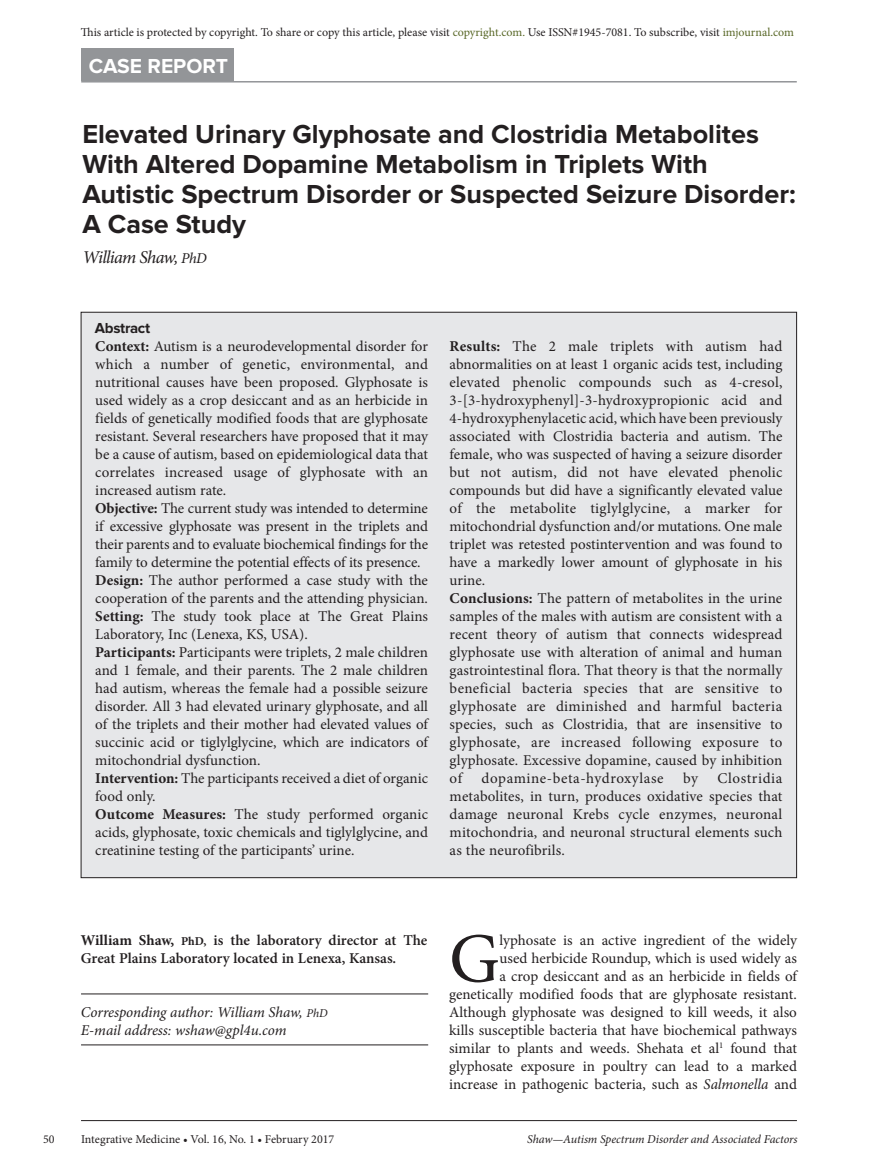
<style>
.page{position:relative;width:878px;height:1175px;background:#fff}
.page>*{position:absolute;margin:0;border:0;box-sizing:border-box;transform-origin:0 0}
.t1{font:70.35px "Minion Pro";color:#231f20}
.t2{font:700 27px/30px "Proxima Nova";color:#231f20}
.t3{font:700 21px "Proxima Nova";color:#fff}
.t4{font:italic 18px "Minion Pro";letter-spacing:-.035em;color:#231f20}
.Normal_No_Indent{font:15px/18px "Minion Pro";color:#231f20;text-align:justify}
.Normal_No_Indent-2{font:600 15px/18px "Minion Pro";color:#231f20}
.t5{font:italic 15px "Minion Pro";letter-spacing:-.01em;color:#231f20}
.Normal_No_Indent-3{font:15px "Minion Pro";letter-spacing:.04em;color:#231f20}
.t6{font:700 15px "Proxima Nova";letter-spacing:-.02em;color:#231f20}
.t7{font:12px "Minion Pro";color:#231f20}
.t8{font:italic 12px "Minion Pro";letter-spacing:-.005em;color:#231f20}
.s1{color:#586726}
.s2{font-size:15px}
.s3{font-weight:700}
.s4{font-weight:700;font-size:12px}
.s5{font-size:12px}
.s6{font-style:italic}
</style>
<div class="page">
<hr style="left:81px;top:1120px;width:715px;height:1px;background:#231f20">
<hr style="left:81px;top:81px;width:715px;height:1px;background:#939598">
<div style="left:81px;top:48px;width:153px;height:33px;background:#939598"></div>
<div style="left:81px;top:312px;width:715px;height:565px;background:#e6e7e9"></div>
<hr style="left:81px;top:993px;width:347px;height:1px;background:#231f20">
<hr style="left:81px;top:1044px;width:347px;height:1px;background:#231f20">
<p class="t7" style="left:81px;top:24px;width:714px">This article is protected by copyright. To share or copy this article, please visit <span class="s1">copyright.com.</span> Use ISSN#1945-7081. To subscribe, visit <span class="s1">imjournal.com</span></p>
<p class="t3" style="left:89px;top:54px;width:141px">CASE REPORT</p>
<p class="t2" style="left:82px;top:120px;width:714px">Elevated Urinary Glyphosate and Clostridia Metabolites With Altered Dopamine Metabolism in Triplets With Autistic Spectrum Disorder or Suspected Seizure Disorder:<br>A Case Study</p>
<p class="t4" style="left:82px;top:245px;width:126px">William Shaw, <span class="s2">PhD</span></p>
<p class="t6" style="left:95px;top:319px;width:57px">Abstract</p>
<p class="Normal_No_Indent" style="left:95px;top:337px;width:334px"><span class="s3">Context:</span> Autism is a neurodevelopmental disorder for which a number of genetic, environmental, and nutritional causes have been proposed. Glyphosate is used widely as a crop desiccant and as an herbicide in fields of genetically modified foods that are glyphosate resistant. Several researchers have proposed that it may be a cause of autism, based on epidemiological data that correlates increased usage of glyphosate with an increased autism rate.</p>
<p class="Normal_No_Indent" style="left:95px;top:499px;width:334px"><span class="s3">Objective:</span> The current study was intended to determine if excessive glyphosate was present in the triplets and their parents and to evaluate biochemical findings for the family to determine the potential effects of its presence.</p>
<p class="Normal_No_Indent" style="left:95px;top:571px;width:334px"><span class="s3">Design:</span> The author performed a case study with the cooperation of the parents and the attending physician.<br><span class="s3">Setting:</span> The study took place at The Great Plains Laboratory, Inc (Lenexa, KS, USA).</p>
<p class="Normal_No_Indent" style="left:95px;top:643px;width:334px"><span class="s3">Participants:</span> Participants were triplets, 2 male children and 1 female, and their parents. The 2 male children had autism, whereas the female had a possible seizure disorder. All 3 had elevated urinary glyphosate, and all of the triplets and their mother had elevated values of succinic acid or tiglylglycine, which are indicators of mitochondrial dysfunction.</p>
<p class="Normal_No_Indent" style="left:95px;top:769px;width:334px"><span class="s3">Intervention:</span> The participants received a diet of organic food only.</p>
<p class="Normal_No_Indent" style="left:95px;top:805px;width:334px"><span class="s3">Outcome Measures:</span> The study performed organic acids, glyphosate, toxic chemicals and tiglylglycine, and creatinine testing of the participants’ urine.</p>
<p class="Normal_No_Indent" style="left:449px;top:337px;width:334px"><span class="s3">Results:</span> The 2 male triplets with autism had abnormalities on at least 1 organic acids test, including elevated phenolic compounds such as 4-cresol, 3-[3-hydroxyphenyl]-3-hydroxypropionic acid and 4-hydroxyphenylacetic acid, which have been previously associated with Clostridia bacteria and autism. The female, who was suspected of having a seizure disorder but not autism, did not have elevated phenolic compounds but did have a significantly elevated value of the metabolite tiglylglycine, a marker for mitochondrial dysfunction and/or mutations. One male triplet was retested postintervention and was found to have a markedly lower amount of glyphosate in his urine.</p>
<p class="Normal_No_Indent" style="left:449px;top:589px;width:334px"><span class="s3">Conclusions:</span> The pattern of metabolites in the urine samples of the males with autism are consistent with a recent theory of autism that connects widespread glyphosate use with alteration of animal and human gastrointestinal flora. That theory is that the normally beneficial bacteria species that are sensitive to glyphosate are diminished and harmful bacteria species, such as Clostridia, that are insensitive to glyphosate, are increased following exposure to glyphosate. Excessive dopamine, caused by inhibition of</p>
<p class="Normal_No_Indent" style="left:449px;top:769px;width:334px;text-indent:268px">Clostridia metabolites, in turn, produces oxidative species that damage neuronal Krebs cycle enzymes, neuronal mitochondria, and neuronal structural elements such as the neurofibrils.</p>
<p class="Normal_No_Indent-3" style="left:481px;top:768px;width:183px">dopamine-beta-hydroxylase</p>
<p class="Normal_No_Indent" style="left:683px;top:769px;width:16px">by</p>
<p class="Normal_No_Indent-2" style="left:81px;top:931px;width:348px"><span class="s3">William Shaw,</span> <span class="s4">PhD,</span> is the laboratory director at The<br>Great Plains Laboratory located in Lenexa, Kansas.</p>
<p class="t5" style="left:81px;top:1002px;width:248px">Corresponding author: William Shaw, <span class="s5">PhD</span></p>
<p class="t5" style="left:81px;top:1020px;width:207px">E-mail address: wshaw@gpl4u.com</p>
<p class="t1" style="left:449px;top:911px;width:52px">G</p>
<p class="Normal_No_Indent" style="left:449px;top:931px;width:349px;text-align:right">lyphosate is an active ingredient of the widely<br>used herbicide Roundup, which is used widely as<br>a crop desiccant and as an herbicide in fields of genetically modified foods that are glyphosate resistant.<br>Although glyphosate was designed to kill weeds, it also kills susceptible bacteria that have biochemical pathways similar to plants and weeds. Shehata et al<sup>1</sup> found that glyphosate exposure in poultry can lead to a marked increase in pathogenic bacteria, such as <span class="s6">Salmonella</span> and</p>
<p class="t7" style="left:43px;top:1131px;width:13px">50</p>
<p class="t7" style="left:81px;top:1131px;width:255px">Integrative Medicine • Vol. 16, No. 1 • February 2017</p>
<p class="t8" style="left:527px;top:1131px;width:272px">Shaw—Autism Spectrum Disorder and Associated Factors</p>
</div>
